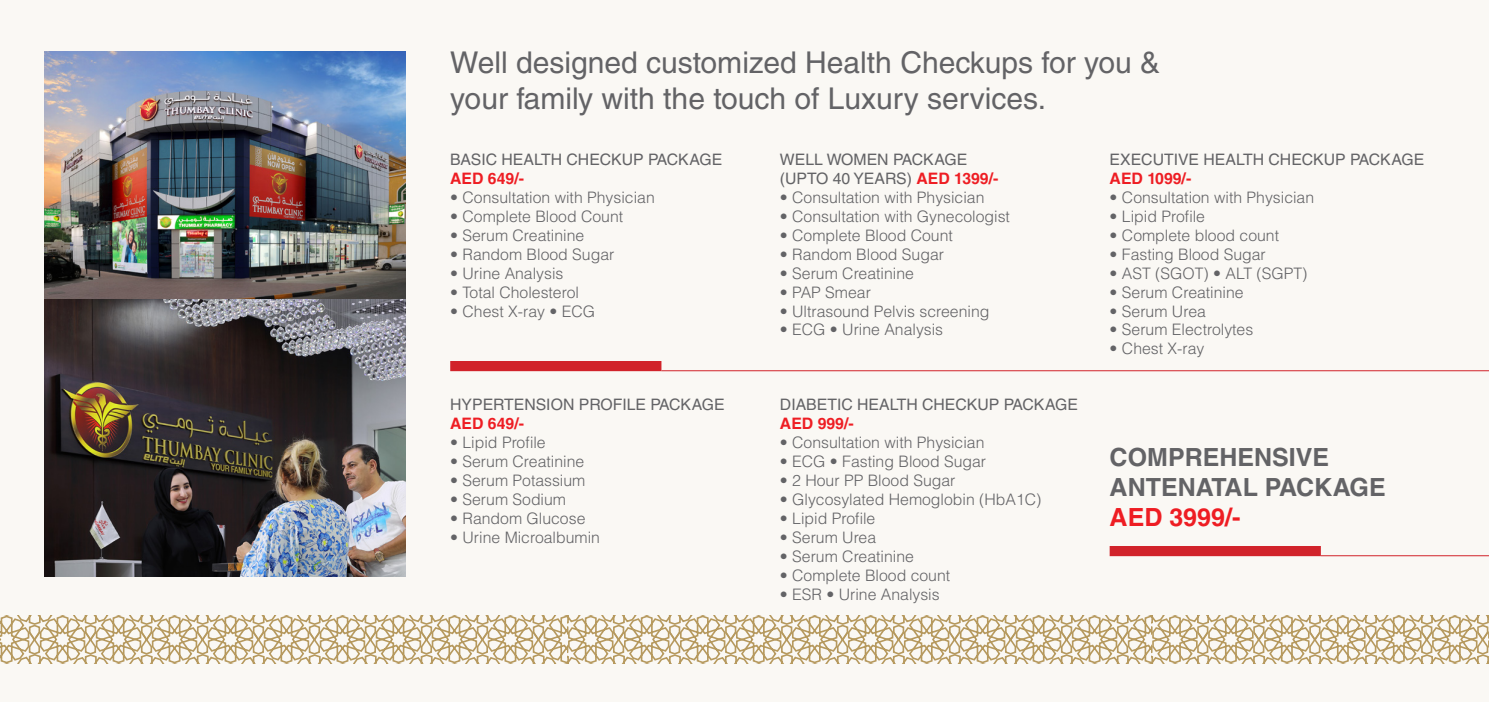
<style>
.page{position:relative;width:1489px;height:702px;background:#fff}
.page>*{position:absolute;margin:0;border:0;box-sizing:border-box;transform-origin:0 0}
.t1{font:30px/36px "Helvetica LT Std";color:#636366}
.t2{font:700 25px "Helvetica LT Std";color:#636366}
.t3{font:700 25px "Helvetica LT Std";color:#ee1d23}
.t4{font:300 15.75px "Helvetica LT Std";color:#636366}
.t5{font:15.75px/19px "Helvetica LT Std";color:#636366}
.t6{font:700 15.75px "Helvetica LT Std";color:#ee1d23}
.s1{font-weight:700;color:#ee1d23}
</style>
<div class="page">
<div style="left:0;top:0;width:1488px;height:702px;background:#faf8f4"></div>
<hr style="left:661px;top:370px;width:827px;height:1px;background:#d1232a">
<div style="left:450px;top:361px;width:211px;height:10px;background:#d1232a"></div>
<hr style="left:1320px;top:555px;width:168px;height:1px;background:#d1232a">
<div style="left:1109px;top:546px;width:211px;height:10px;background:#d1232a"></div>
<svg style="left:0;top:615px;width:1488px;height:48px"></svg>
<img style="left:44px;top:51px;width:362px;height:526px">
<p class="t1" style="left:450px;top:44px;width:711px">Well designed customized Health Checkups for you &amp; your family with the touch of Luxury services.</p>
<p class="t5" style="left:450px;top:150px;width:273px">BASIC HEALTH CHECKUP PACKAGE</p>
<p class="t6" style="left:450px;top:169px;width:75px">AED 649/-</p>
<p class="t4" style="left:450px;top:187px;width:206px">• Consultation with Physician</p>
<p class="t4" style="left:450px;top:206px;width:174px">• Complete Blood Count</p>
<p class="t4" style="left:450px;top:225px;width:135px">• Serum Creatinine</p>
<p class="t4" style="left:450px;top:244px;width:166px">• Random Blood Sugar</p>
<p class="t4" style="left:450px;top:263px;width:115px">• Urine Analysis</p>
<p class="t4" style="left:450px;top:282px;width:130px">• Total Cholesterol</p>
<p class="t4" style="left:450px;top:301px;width:146px">• Chest X-ray • ECG</p>
<p class="t5" style="left:450px;top:395px;width:276px">HYPERTENSION PROFILE PACKAGE</p>
<p class="t6" style="left:450px;top:414px;width:75px">AED 649/-</p>
<p class="t4" style="left:450px;top:433px;width:97px">• Lipid Profile</p>
<p class="t4" style="left:450px;top:451px;width:135px">• Serum Creatinine</p>
<p class="t4" style="left:450px;top:470px;width:137px">• Serum Potassium</p>
<p class="t4" style="left:450px;top:489px;width:117px">• Serum Sodium</p>
<p class="t4" style="left:450px;top:508px;width:137px">• Random Glucose</p>
<p class="t4" style="left:450px;top:527px;width:151px">• Urine Microalbumin</p>
<p class="t5" style="left:780px;top:150px;width:189px">WELL WOMEN PACKAGE</p>
<p class="t5" style="left:780px;top:169px;width:220px">(UPTO 40 YEARS) <span class="s1">AED 1399/-</span></p>
<p class="t4" style="left:780px;top:187px;width:206px">• Consultation with Physician</p>
<p class="t4" style="left:780px;top:206px;width:231px">• Consultation with Gynecologist</p>
<p class="t4" style="left:780px;top:225px;width:174px">• Complete Blood Count</p>
<p class="t4" style="left:780px;top:244px;width:166px">• Random Blood Sugar</p>
<p class="t4" style="left:780px;top:263px;width:135px">• Serum Creatinine</p>
<p class="t4" style="left:780px;top:282px;width:92px">• PAP Smear</p>
<p class="t4" style="left:780px;top:301px;width:211px">• Ultrasound Pelvis screening</p>
<p class="t4" style="left:780px;top:320px;width:165px">• ECG • Urine Analysis</p>
<p class="t5" style="left:780px;top:395px;width:299px">DIABETIC HEALTH CHECKUP PACKAGE<br><span class="s1">AED 999/-</span></p>
<p class="t4" style="left:780px;top:433px;width:206px">• Consultation with Physician</p>
<p class="t4" style="left:780px;top:451px;width:208px">• ECG • Fasting Blood Sugar</p>
<p class="t4" style="left:780px;top:470px;width:177px">• 2 Hour PP Blood Sugar</p>
<p class="t4" style="left:780px;top:489px;width:263px">• Glycosylated Hemoglobin (HbA1C)</p>
<p class="t4" style="left:780px;top:508px;width:97px">• Lipid Profile</p>
<p class="t4" style="left:780px;top:527px;width:98px">• Serum Urea</p>
<p class="t4" style="left:780px;top:546px;width:135px">• Serum Creatinine</p>
<p class="t4" style="left:780px;top:565px;width:172px">• Complete Blood count</p>
<p class="t4" style="left:780px;top:584px;width:161px">• ESR • Urine Analysis</p>
<p class="t5" style="left:1109px;top:150px;width:316px">EXECUTIVE HEALTH CHECKUP PACKAGE<br><span class="s1">AED 1099/-</span></p>
<p class="t4" style="left:1109px;top:187px;width:206px">• Consultation with Physician</p>
<p class="t4" style="left:1109px;top:206px;width:97px">• Lipid Profile</p>
<p class="t4" style="left:1109px;top:225px;width:171px">• Complete blood count</p>
<p class="t4" style="left:1109px;top:244px;width:158px">• Fasting Blood Sugar</p>
<p class="t4" style="left:1109px;top:263px;width:199px">• AST (SGOT) • ALT (SGPT)</p>
<p class="t4" style="left:1109px;top:282px;width:135px">• Serum Creatinine</p>
<p class="t4" style="left:1109px;top:301px;width:98px">• Serum Urea</p>
<p class="t4" style="left:1109px;top:320px;width:145px">• Serum Electrolytes</p>
<p class="t4" style="left:1109px;top:339px;width:96px">• Chest X-ray</p>
<p class="t2" style="left:1109px;top:442px;width:221px">COMPREHENSIVE</p>
<p class="t2" style="left:1109px;top:472px;width:277px">ANTENATAL PACKAGE</p>
<p class="t3" style="left:1109px;top:502px;width:132px">AED 3999/-</p>
</div>
